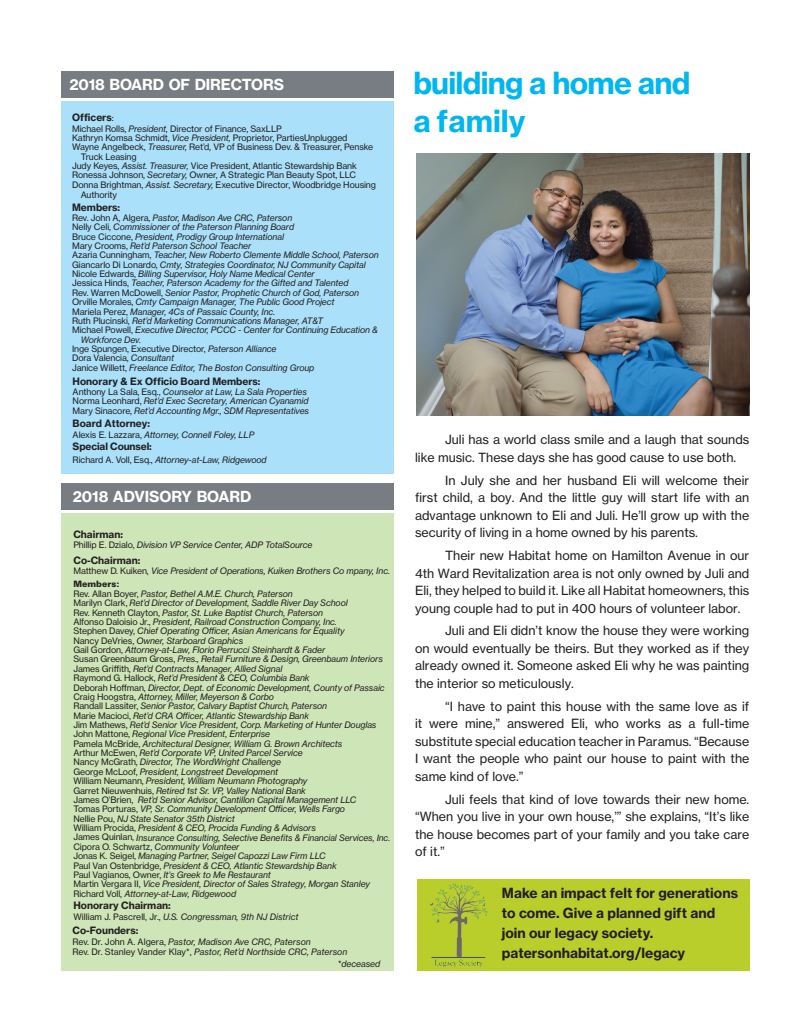
<style>
.page{position:relative;width:810px;height:1035px;background:#fff}
.page>*{position:absolute;margin:0;border:0;box-sizing:border-box;transform-origin:0 0}
.t1{font:30px/37.5px "N Haas Grotesk TX Pro 75 Bd";letter-spacing:-.025em;color:#00b6f0}
.t2{font:15px "N Haas Grotesk TX Pro 75 Bd";letter-spacing:-.005em;color:#fff}
.t3{font:13.75px/20px "N Haas Grotesk TX Pro 75 Bd";color:#231f20}
.t4{font:12.5px/17.5px "N Haas Grotesk TX Pro 55 Rg";color:#231f20;text-align:justify}
.t5{font:10px "N Haas Grotesk TX Pro 75 Bd";color:#231f20}
.t6{font:8.75px/9.4px "N Haas Grotesk TX Pro 56 It";letter-spacing:-.01em;color:#231f20}
.t7{font:8.75px/9.4px "N Haas Grotesk TX Pro 55 Rg";letter-spacing:-.01em;color:#231f20}
.t8{font:900 8.75px "Univers";color:#231f20}
.s1{font-family:"N Haas Grotesk TX Pro 55 Rg";font-size:9.38px}
.s2{font-family:"N Haas Grotesk TX Pro 56 It"}
.s3{font-family:"N Haas Grotesk TX Pro 55 Rg"}
</style>
<div class="page">
<div style="left:417px;top:880px;width:332px;height:91px;background:#bace2b"></div>
<div style="left:62px;top:101px;width:332px;height:373px;background:#aae0f9"></div>
<div style="left:62px;top:71px;width:332px;height:27px;background:#787d83"></div>
<div style="left:62px;top:513px;width:332px;height:458px;background:#cee5b8"></div>
<div style="left:62px;top:483px;width:332px;height:27px;background:#787d83"></div>
<img style="left:417px;top:154px;width:332px;height:261px">
<img style="left:430px;top:883px;width:58px;height:84px">
<h2 class="t2" style="left:69px;top:75px;width:216px">2018 BOARD OF DIRECTORS</h2>
<p class="t5" style="left:72px;top:111px;width:43px">Officers<span class="s1">:</span></p>
<p class="t7" style="left:72px;top:124px;width:211px">Michael Rolls, <span class="s2">President,</span> Director of Finance, SaxLLP</p>
<p class="t7" style="left:72px;top:133px;width:277px">Kathryn Komsa Schmidt, <span class="s2">Vice President,</span> Proprietor, PartiesUnplugged</p>
<p class="t7" style="left:72px;top:142px;width:303px">Wayne Angelbeck, <span class="s2">Treasurer,</span> Ret’d, VP of Business Dev. &amp; Treasurer, Penske</p>
<p class="t7" style="left:81px;top:152px;width:57px">Truck Leasing</p>
<p class="t7" style="left:72px;top:161px;width:286px">Judy Keyes, <span class="s2">Assist. Treasurer,</span> Vice President, Atlantic Stewardship Bank</p>
<p class="t7" style="left:72px;top:171px;width:286px">Ronessa Johnson, <span class="s2">Secretary,</span> Owner, A Strategic Plan Beauty Spot, LLC</p>
<p class="t7" style="left:72px;top:180px;width:306px">Donna Brightman, <span class="s2">Assist. Secretary,</span> Executive Director, Woodbridge Housing</p>
<p class="t7" style="left:81px;top:190px;width:38px">Authority</p>
<p class="t5" style="left:72px;top:201px;width:50px">Members:</p>
<p class="t6" style="left:72px;top:213px;width:222px"><span class="s3">Rev. John A, Algera,</span> Pastor, Madison Ave CRC, Paterson</p>
<p class="t6" style="left:72px;top:222px;width:224px"><span class="s3">Nelly Celi,</span> Commissioner of the Paterson Planning Board</p>
<p class="t6" style="left:72px;top:232px;width:213px"><span class="s3">Bruce Ciccone,</span> President, Prodigy Group International</p>
<p class="t6" style="left:72px;top:241px;width:181px"><span class="s3">Mary Crooms,</span> Ret’d Paterson School Teacher</p>
<p class="t6" style="left:72px;top:250px;width:308px"><span class="s3">Azaria Cunningham,</span> Teacher, New Roberto Clemente Middle School, Paterson</p>
<p class="t6" style="left:72px;top:260px;width:295px"><span class="s3">Giancarlo Di Lonardo,</span> Cmty, Strategies Coordinator, NJ Community Capital</p>
<p class="t6" style="left:72px;top:269px;width:244px"><span class="s3">Nicole Edwards,</span> Billing Supervisor, Holy Name Medical Center</p>
<p class="t6" style="left:72px;top:279px;width:278px"><span class="s3">Jessica Hinds,</span> Teacher, Paterson Academy for the Gifted and Talented</p>
<p class="t6" style="left:72px;top:288px;width:289px"><span class="s3">Rev. Warren McDowell,</span> Senior Pastor, Prophetic Church of God, Paterson</p>
<p class="t6" style="left:72px;top:297px;width:264px"><span class="s3">Orville Morales,</span> Cmty Campaign Manager, The Public Good Project</p>
<p class="t6" style="left:72px;top:307px;width:205px"><span class="s3">Mariela Perez,</span> Manager, 4Cs of Passaic County, Inc.</p>
<p class="t6" style="left:72px;top:316px;width:252px"><span class="s3">Ruth Plucinski,</span> Ret’d Marketing Communications Manager, AT&amp;T</p>
<p class="t6" style="left:72px;top:325px;width:307px"><span class="s3">Michael Powell,</span> Executive Director, PCCC - Center for Continuing Education &amp;</p>
<p class="t6" style="left:81px;top:335px;width:62px">Workforce Dev.</p>
<p class="t7" style="left:72px;top:344px;width:206px">Inge Spungen, Executive Director, <span class="s2">Paterson Alliance<br></span>Dora Valencia, <span class="s2">Consultant</span></p>
<p class="t6" style="left:72px;top:363px;width:244px"><span class="s3">Janice Willett,</span> Freelance Editor, The Boston Consulting Group</p>
<p class="t5" style="left:73px;top:375px;width:189px">Honorary &amp; Ex Officio Board Members:</p>
<p class="t6" style="left:73px;top:387px;width:238px"><span class="s3">Anthony La Sala, Esq.,</span> Counselor at Law, La Sala Properties<br><span class="s3">Norma Leonhard,</span> Ret’d Exec Secretary, American Cyanamid<br><span class="s3">Mary Sinacore,</span> Ret’d Accounting Mgr., SDM Representatives</p>
<p class="t5" style="left:73px;top:417px;width:79px">Board Attorney:</p>
<p class="t6" style="left:73px;top:430px;width:183px"><span class="s3">Alexis E. Lazzara,</span> Attorney, Connell Foley, LLP</p>
<p class="t5" style="left:73px;top:441px;width:81px">Special Counsel:</p>
<p class="t6" style="left:73px;top:455px;width:196px"><span class="s3">Richard A. Voll, Esq.,</span> Attorney-at-Law, Ridgewood</p>
<h2 class="t2" style="left:73px;top:487px;width:180px">2018 ADVISORY BOARD</h2>
<p class="t5" style="left:73px;top:528px;width:51px">Chairman:</p>
<p class="t6" style="left:73px;top:540px;width:241px"><span class="s3">Phillip E. Dzialo,</span> Division VP Service Center, ADP TotalSource</p>
<p class="t5" style="left:73px;top:554px;width:68px">Co-Chairman:</p>
<p class="t6" style="left:73px;top:566px;width:318px"><span class="s3">Matthew D. Kuiken,</span> Vice President of Operations, Kuiken Brothers Co mpany, Inc.</p>
<p class="t8" style="left:73px;top:578px;width:47px">Members:</p>
<p class="t6" style="left:73px;top:589px;width:318px"><span class="s3">Rev. Allan Boyer,</span> Pastor, Bethel A.M.E. Church, Paterson<br><span class="s3">Marilyn Clark,</span> Ret’d Director of Development, Saddle River Day School<br><span class="s3">Rev. Kenneth Clayton,</span> Pastor, St. Luke Baptist Church, Paterson<br><span class="s3">Alfonso Daloisio Jr.,</span> President, Railroad Construction Company, Inc.<br><span class="s3">Stephen Davey,</span> Chief Operating Officer, Asian Americans for Equality<br><span class="s3">Nancy DeVries,</span> Owner, Starboard Graphics<br><span class="s3">Gail Gordon,</span> Attorney-at-Law, Florio Perrucci Steinhardt &amp; Fader<br><span class="s3">Susan Greenbaum Gross,</span> Pres., Retail Furniture &amp; Design, Greenbaum Interiors <span class="s3">James Griffith,</span> Ret’d Contracts Manager, Allied Signal<br><span class="s3">Raymond G. Hallock,</span> Ret’d President &amp; CEO, Columbia Bank<br><span class="s3">Deborah Hoffman,</span> Director, Dept. of Economic Development, County of Passaic <span class="s3">Craig Hoogstra,</span> Attorney, Miller, Meyerson &amp; Corbo<br><span class="s3">Randall Lassiter,</span> Senior Pastor, Calvary Baptist Church, Paterson<br><span class="s3">Marie Macioci,</span> Ret’d CRA Officer, Atlantic Stewardship Bank<br><span class="s3">Jim Mathews,</span> Ret’d Senior Vice President, Corp. Marketing of Hunter Douglas <span class="s3">John Mattone,</span> Regional Vice President, Enterprise<br><span class="s3">Pamela McBride,</span> Architectural Designer, William G. Brown Architects<br><span class="s3">Arthur McEwen,</span> Ret’d Corporate VP, United Parcel Service<br><span class="s3">Nancy McGrath,</span> Director, The WordWright Challenge<br><span class="s3">George McLoof,</span> President, Longstreet Development<br><span class="s3">William Neumann,</span> President, William Neumann Photography<br><span class="s3">Garret Nieuwenhuis,</span> Retired 1st Sr. VP, Valley National Bank<br><span class="s3">James O’Brien,</span> Ret’d Senior Advisor, Cantillon Capital Management LLC<br><span class="s3">Tomas Porturas,</span> VP, Sr. Community Development Officer, Wells Fargo<br><span class="s3">Nellie Pou,</span> NJ State Senator 35th District<br><span class="s3">William Procida,</span> President &amp; CEO, Procida Funding &amp; Advisors<br><span class="s3">James Quinlan,</span> Insurance Consulting, Selective Benefits &amp; Financial Services, Inc.<br><span class="s3">Cipora O. Schwartz,</span> Community Volunteer<br><span class="s3">Jonas K. Seigel,</span> Managing Partner, Seigel Capozzi Law Firm LLC<br><span class="s3">Paul Van Ostenbridge,</span> President &amp; CEO, Atlantic Stewardship Bank<br><span class="s3">Paul Vagianos, Owner,</span> It’s Greek to Me Restaurant<br><span class="s3">Martin Vergara II,</span> Vice President, Director of Sales Strategy, Morgan Stanley <span class="s3">Richard Voll,</span> Attorney-at-Law, Ridgewood</p>
<p class="t5" style="left:73px;top:900px;width:99px">Honorary Chairman:</p>
<p class="t6" style="left:73px;top:913px;width:227px"><span class="s3">William J. Pascrell, Jr.,</span> U.S. Congressman, 9th NJ District</p>
<p class="t6" style="left:338px;top:959px;width:44px"><span class="s3">*</span>deceased</p>
<p class="t5" style="left:72px;top:925px;width:67px">Co-Founders:</p>
<p class="t6" style="left:72px;top:936px;width:276px;line-height:10.2px"><span class="s3">Rev. Dr. John A. Algera,</span> Pastor, Madison Ave CRC, Paterson<br><span class="s3">Rev. Dr. Stanley Vander Klay*,</span> Pastor, Ret’d Northside CRC, Paterson</p>
<h1 class="t1" style="left:413px;top:64px;width:278px">building a home and a family</h1>
<h3 class="t4" style="left:415px;top:431px;width:336px;text-indent:30px">Juli has a world class smile and a laugh that sounds like music. These days she has good cause to use both.</h3>
<h3 class="t4" style="left:415px;top:471px;width:336px;text-indent:30px">In July she and her husband Eli will welcome their first child, a boy. And the little guy will start life with an advantage unknown to Eli and Juli. He’ll grow up with the security of living in a home owned by his parents.</h3>
<h3 class="t4" style="left:415px;top:547px;width:336px;text-indent:30px">Their new Habitat home on Hamilton Avenue in our 4th Ward Revitalization area is not only owned by Juli and Eli, they helped to build it. Like all Habitat homeowners, this young couple had to put in 400 hours of volunteer labor.</h3>
<h3 class="t4" style="left:415px;top:622px;width:336px;text-indent:30px">Juli and Eli didn’t know the house they were working on would eventually be theirs. But they worked as if they already owned it. Someone asked Eli why he was painting the interior so meticulously.</h3>
<h3 class="t4" style="left:415px;top:698px;width:336px;text-indent:30px">“I have to paint this house with the same love as if it were mine,” answered Eli, who works as a full-time substitute special education teacher in Paramus. “Because I want the people who paint our house to paint with the same kind of love.”</h3>
<h3 class="t4" style="left:415px;top:790px;width:336px;text-indent:30px">Juli feels that kind of love towards their new home. “When you live in your own house,’” she explains, “It’s like the house becomes part of your family and you take care of it.”</h3>
<h3 class="t3" style="left:502px;top:882px;width:238px">Make an impact felt for generations to come. Give a planned gift and join our legacy society. patersonhabitat.org/legacy</h3>
</div>
